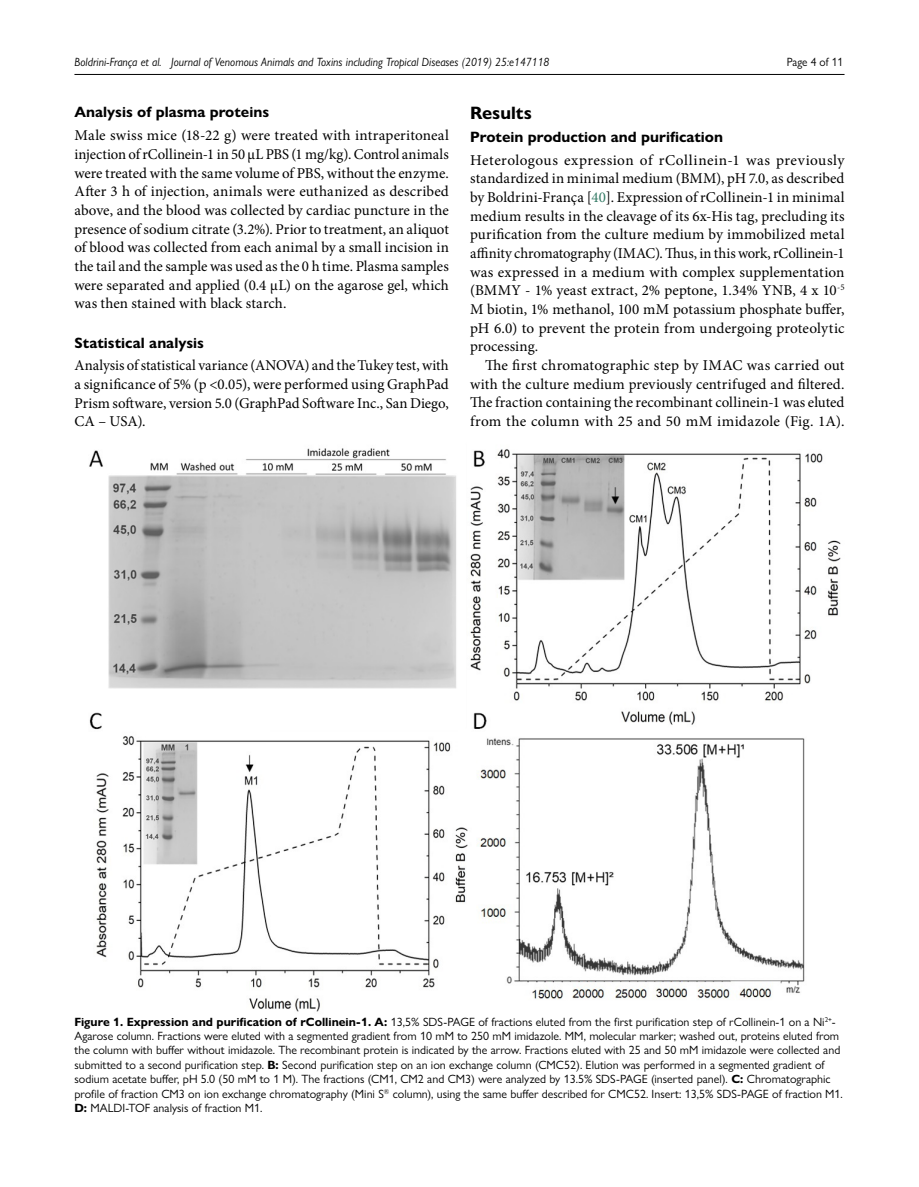
<style>
.page{position:relative;width:919px;height:1187px;background:#fff}
.page>*{position:absolute;margin:0;border:0;box-sizing:border-box;transform-origin:0 0}
.t1{font:700 18px "Gill Sans Nova";color:#000}
.t2{font:15px/18.6px "Minion Pro";letter-spacing:.005em;color:#000;text-align:justify}
.t3{font:700 15px "Gill Sans Nova";color:#000}
.t4{font:12px/14.4px "Gill Sans Nova";color:#000}
.t5{font:italic 12px "Gill Sans Nova";color:#000;scale:.95 1}
.t6{font:12px "Gill Sans Nova";color:#000;scale:.95 1}
.s1{color:#327964}
.s2{font-weight:700}
</style>
<div class="page">
<hr style="left:74px;top:74px;width:770px;height:1px;background:#000">
<img style="left:89px;top:448px;width:752px;height:564px">
<p class="t5" style="left:74px;top:55px;width:501px">Boldrini-França et al. Journal of Venomous Animals and Toxins including Tropical Diseases (2019) 25:e147118</p>
<p class="t6" style="left:786px;top:55px;width:61px">Page 4 of 11</p>
<p class="t3" style="left:74px;top:103px;width:196px">Analysis of plasma proteins</p>
<p class="t2" style="left:74px;top:126px;width:376px">Male swiss mice (18-22 g) were treated with intraperitoneal injection of rCollinein-1 in 50 μL PBS (1 mg/kg). Control animals were treated with the same volume of PBS, without the enzyme.<br>After 3 h of injection, animals were euthanized as described above, and the blood was collected by cardiac puncture in the presence of sodium citrate (3.2%). Prior to treatment, an aliquot of blood was collected from each animal by a small incision in the tail and the sample was used as the 0 h time. Plasma samples were separated and applied (0.4 μL) on the agarose gel, which was then stained with black starch.</p>
<p class="t3" style="left:74px;top:333px;width:131px">Statistical analysis</p>
<p class="t2" style="left:74px;top:356px;width:376px">Analysis of statistical variance (ANOVA) and the Tukey test, with a significance of 5% (p &lt;0.05), were performed using GraphPad Prism software, version 5.0 (GraphPad Software Inc., San Diego, CA – USA).</p>
<p class="t1" style="left:470px;top:102px;width:63px">Results</p>
<p class="t3" style="left:470px;top:127px;width:254px">Protein production and purification</p>
<p class="t2" style="left:470px;top:151px;width:376px">Heterologous expression of rCollinein-1 was previously standardized in minimal medium (BMM), pH 7.0, as described by Boldrini-França [<span class="s1">40</span>]. Expression of rCollinein-1 in minimal medium results in the cleavage of its 6x-His tag, precluding its purification from the culture medium by immobilized metal affinity chromatography (IMAC). Thus, in this work, rCollinein-1 was expressed in a medium with complex supplementation (BMMY - 1% yeast extract, 2% peptone, 1.34% YNB, 4 x 10<sup>-5<br></sup>M biotin, 1% methanol, 100 mM potassium phosphate buffer, pH 6.0) to prevent the protein from undergoing proteolytic processing.</p>
<p class="t2" style="left:470px;top:356px;width:376px;text-indent:15px">The first chromatographic step by IMAC was carried out with the culture medium previously centrifuged and filtered.<br>The fraction containing the recombinant collinein-1 was eluted from the column with 25 and 50 mM imidazole (Fig. 1A).</p>
<p class="t4" style="left:74px;top:1014px;width:770px"><span class="s2">Figure 1. Expression and purification of rCollinein-1. A:</span> 13,5% SDS-PAGE of fractions eluted from the first purification step of rCollinein-1 on a Ni<sup>2+</sup>- Agarose column. Fractions were eluted with a segmented gradient from 10 mM to 250 mM imidazole. MM, molecular marker; washed out, proteins eluted from the column with buffer without imidazole. The recombinant protein is indicated by the arrow. Fractions eluted with 25 and 50 mM imidazole were collected and submitted to a second purification step. <span class="s2">B:</span> Second purification step on an ion exchange column (CMC52). Elution was performed in a segmented gradient of sodium acetate buffer, pH 5.0 (50 mM to 1 M). The fractions (CM1, CM2 and CM3) were analyzed by 13.5% SDS-PAGE (inserted panel). <span class="s2">C:</span> Chromatographic profile of fraction CM3 on ion exchange chromatography (Mini S<sup>®</sup> column), using the same buffer described for CMC52. Insert: 13,5% SDS-PAGE of fraction M1.<br><span class="s2">D:</span> MALDI-TOF analysis of fraction M1.</p>
</div>
